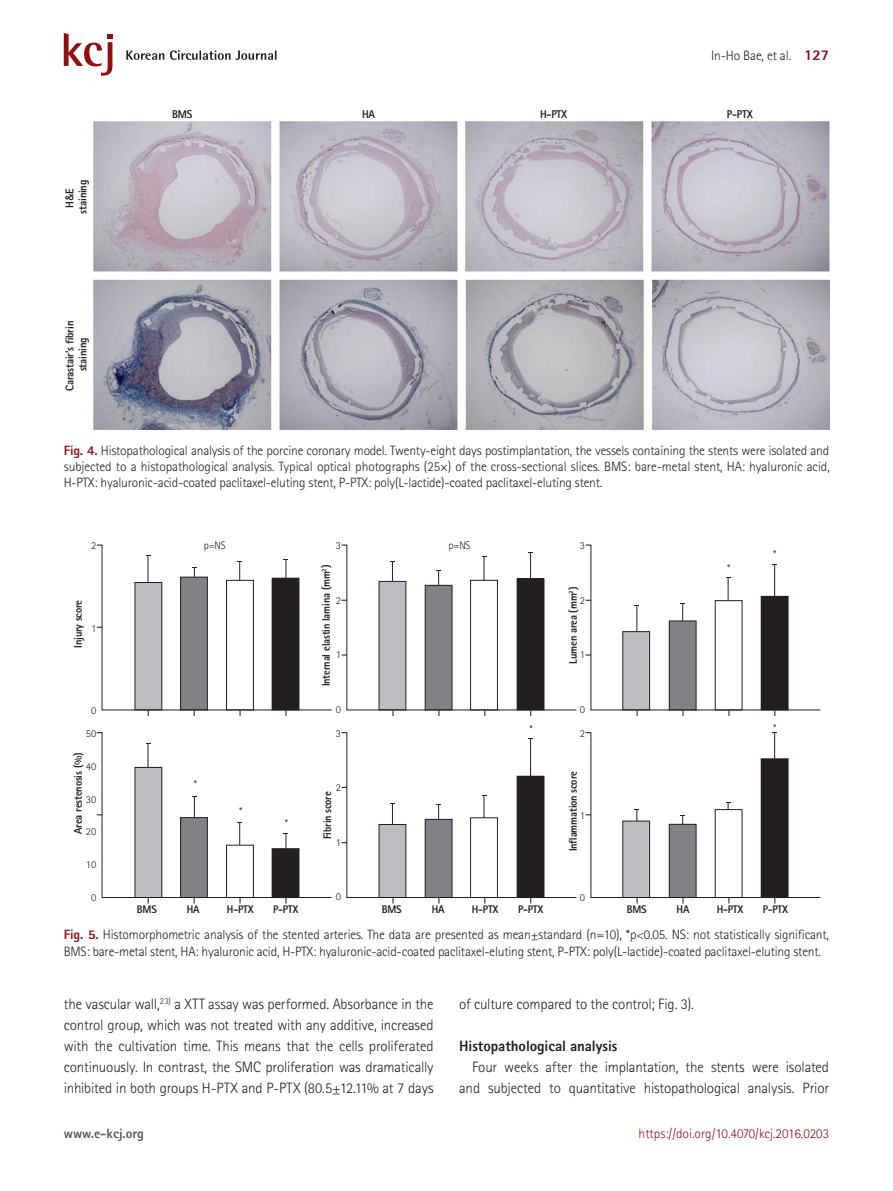
<style>
.page{position:relative;width:893px;height:1191px;background:#fff}
.page>*{position:absolute;margin:0;border:0;box-sizing:border-box;transform-origin:0 0}
.t1{font:300 15px/21px "Rotis Sans Serif Std";letter-spacing:-.01em;color:#231f20;text-align:justify}
.t2{font:800 15px "Rotis Sans Serif Std";letter-spacing:-.005em;color:#231f20}
.t3{font:300 13.5px/16.2px "Rotis Sans Serif Std";letter-spacing:-.015em;color:#231f20;text-align:justify}
.t4{font:300 13.5px "Rotis Sans Serif Std";color:#900f13}
.t5{font:800 13.5px "Rotis Sans Serif Std";color:#57585a}
.t6{font:800 11.25px/12.9px "Rotis Sans Serif Std";letter-spacing:-.02em;color:#221f1f;text-align:center;scale:.95 1}
.t7{font:800 11.1px "Rotis Sans Serif Std";letter-spacing:-.02em;color:#221f1f;scale:.95 1}
.t8{font:300 11.1px "Rotis Sans Serif Std";color:#221f1f;scale:.95 1}
.t9{font:300 10.5px "Rotis Sans Serif Std";color:#221f1f;scale:1.04 1}
.s1{font-weight:800;font-size:15px;color:#900f13}
.s2{font-family:"DIN";font-weight:500}
.s3{font-weight:800;color:#900f13}
</style>
<div class="page">
<svg style="left:126px;top:50px;width:151px;height:10px"></svg>
<svg style="left:64px;top:33px;width:49px;height:43px"></svg>
<img style="left:93px;top:122px;width:736px;height:308px">
<svg style="left:97px;top:544px;width:235px;height:172px"></svg>
<svg style="left:342px;top:544px;width:235px;height:172px"></svg>
<svg style="left:586px;top:544px;width:234px;height:172px"></svg>
<svg style="left:97px;top:732px;width:235px;height:171px"></svg>
<svg style="left:342px;top:732px;width:235px;height:171px"></svg>
<svg style="left:586px;top:732px;width:234px;height:171px"></svg>
<p class="t3" style="left:711px;top:47px;width:120px">In-Ho Bae, et al. <span class="s1">127</span></p>
<p class="t6" style="left:63px;top:213px;width:37px;rotate:-90deg">H<span class="s2">&amp;</span>E staining</p>
<p class="t6" style="left:63px;top:391px;width:75px;rotate:-90deg">Carastair’s brin staining</p>
<p class="t6" style="left:172px;top:107px;width:23px">BMS</p>
<p class="t6" style="left:362px;top:107px;width:15px">HA</p>
<p class="t6" style="left:540px;top:107px;width:30px">H-PTX</p>
<p class="t6" style="left:727px;top:107px;width:29px">P-PTX</p>
<p class="t3" style="left:64px;top:442px;width:767px"><span class="s3">Fig. 4.</span> Histopathological analysis of the porcine coronary model. Twenty-eight days postimplantation, the vessels containing the stents were isolated and subjected to a histopathological analysis. Typical optical photographs (25×) of the cross-sectional slices. BMS: bare-metal stent, HA: hyaluronic acid, H-PTX: hyaluronic-acid-coated paclitaxel-eluting stent, P-PTX: poly(L-lactide)-coated paclitaxel-eluting stent.</p>
<p class="t9" style="left:91px;top:540px;width:7px">2</p>
<p class="t8" style="left:204px;top:539px;width:24px">p=NS</p>
<p class="t9" style="left:336px;top:540px;width:7px">3</p>
<p class="t8" style="left:449px;top:539px;width:24px">p=NS</p>
<p class="t9" style="left:580px;top:540px;width:7px">3</p>
<p class="t8" style="left:773px;top:548px;width:5px">*</p>
<p class="t7" style="left:71px;top:648px;width:52px;rotate:-90deg">Injury score</p>
<p class="t9" style="left:91px;top:622px;width:7px">1</p>
<p class="t7" style="left:319px;top:686px;width:129px;rotate:-90deg">Internal elastin lamina (mm<sup>2</sup>)</p>
<p class="t9" style="left:336px;top:594px;width:7px">2</p>
<p class="t9" style="left:336px;top:648px;width:7px">1</p>
<p class="t7" style="left:566px;top:664px;width:82px;rotate:-90deg">Lumen area (mm<sup>2</sup>)</p>
<p class="t9" style="left:580px;top:594px;width:7px">2</p>
<p class="t9" style="left:580px;top:648px;width:7px">1</p>
<p class="t8" style="left:727px;top:562px;width:5px">*</p>
<p class="t9" style="left:91px;top:704px;width:7px">0</p>
<p class="t9" style="left:336px;top:703px;width:7px">0</p>
<p class="t9" style="left:580px;top:703px;width:7px">0</p>
<p class="t9" style="left:86px;top:727px;width:12px">50</p>
<p class="t9" style="left:86px;top:760px;width:12px">40</p>
<p class="t9" style="left:86px;top:793px;width:12px">30</p>
<p class="t9" style="left:86px;top:826px;width:12px">20</p>
<p class="t9" style="left:86px;top:858px;width:12px">10</p>
<p class="t9" style="left:91px;top:891px;width:7px">0</p>
<p class="t7" style="left:71px;top:834px;width:87px;rotate:-90deg">Area restenosis (%)</p>
<p class="t8" style="left:194px;top:778px;width:5px">*</p>
<p class="t8" style="left:239px;top:804px;width:5px">*</p>
<p class="t8" style="left:285px;top:817px;width:5px">*</p>
<p class="t9" style="left:336px;top:727px;width:7px">3</p>
<p class="t9" style="left:336px;top:782px;width:7px">2</p>
<p class="t7" style="left:320px;top:839px;width:52px;rotate:-90deg">Fibrin score</p>
<p class="t9" style="left:336px;top:836px;width:7px">1</p>
<p class="t9" style="left:336px;top:890px;width:7px">0</p>
<p class="t8" style="left:529px;top:723px;width:5px">*</p>
<p class="t9" style="left:580px;top:727px;width:7px">2</p>
<p class="t7" style="left:566px;top:851px;width:86px;rotate:-90deg">Inflammation score</p>
<p class="t9" style="left:580px;top:809px;width:7px">1</p>
<p class="t9" style="left:580px;top:891px;width:7px">0</p>
<p class="t8" style="left:773px;top:721px;width:5px">*</p>
<p class="t7" style="left:137px;top:902px;width:22px">BMS</p>
<p class="t7" style="left:187px;top:902px;width:15px">HA</p>
<p class="t7" style="left:227px;top:902px;width:30px">H-PTX</p>
<p class="t7" style="left:273px;top:902px;width:28px">P-PTX</p>
<p class="t7" style="left:382px;top:902px;width:22px">BMS</p>
<p class="t7" style="left:432px;top:902px;width:15px">HA</p>
<p class="t7" style="left:472px;top:902px;width:30px">H-PTX</p>
<p class="t7" style="left:518px;top:902px;width:28px">P-PTX</p>
<p class="t7" style="left:627px;top:902px;width:22px">BMS</p>
<p class="t7" style="left:677px;top:902px;width:15px">HA</p>
<p class="t7" style="left:717px;top:902px;width:30px">H-PTX</p>
<p class="t7" style="left:763px;top:902px;width:28px">P-PTX</p>
<p class="t3" style="left:64px;top:926px;width:767px"><span class="s3">Fig. 5.</span> Histomorphometric analysis of the stented arteries. The data are presented as mean±standard (n=10), *p&lt;0.05. NS: not statistically significant,<br>BMS: bare-metal stent, HA: hyaluronic acid, H-PTX: hyaluronic-acid-coated paclitaxel-eluting stent, P-PTX: poly(L-lactide)-coated paclitaxel-eluting stent.</p>
<p class="t1" style="left:64px;top:993px;width:371px">the vascular wall,<sup>23)</sup> a XTT assay was performed. Absorbance in the control group, which was not treated with any additive, increased with the cultivation time. This means that the cells proliferated continuously. In contrast, the SMC proliferation was dramatically inhibited in both groups H-PTX and P-PTX (80.5± 12.11% at 7 days</p>
<p class="t1" style="left:459px;top:993px;width:236px">of culture compared to the control; Fig. 3).</p>
<p class="t2" style="left:459px;top:1036px;width:160px">Histopathological analysis</p>
<p class="t1" style="left:459px;top:1056px;width:371px;text-align:right">Four weeks after the implantation, the stents were isolated and subjected to quantitative histopathological analysis. Prior</p>
<p class="t5" style="left:64px;top:1124px;width:82px">www.e-kcj.org</p>
<p class="t4" style="left:639px;top:1125px;width:192px">https://doi.org/10.4070/kcj.2016.0203</p>
</div>
